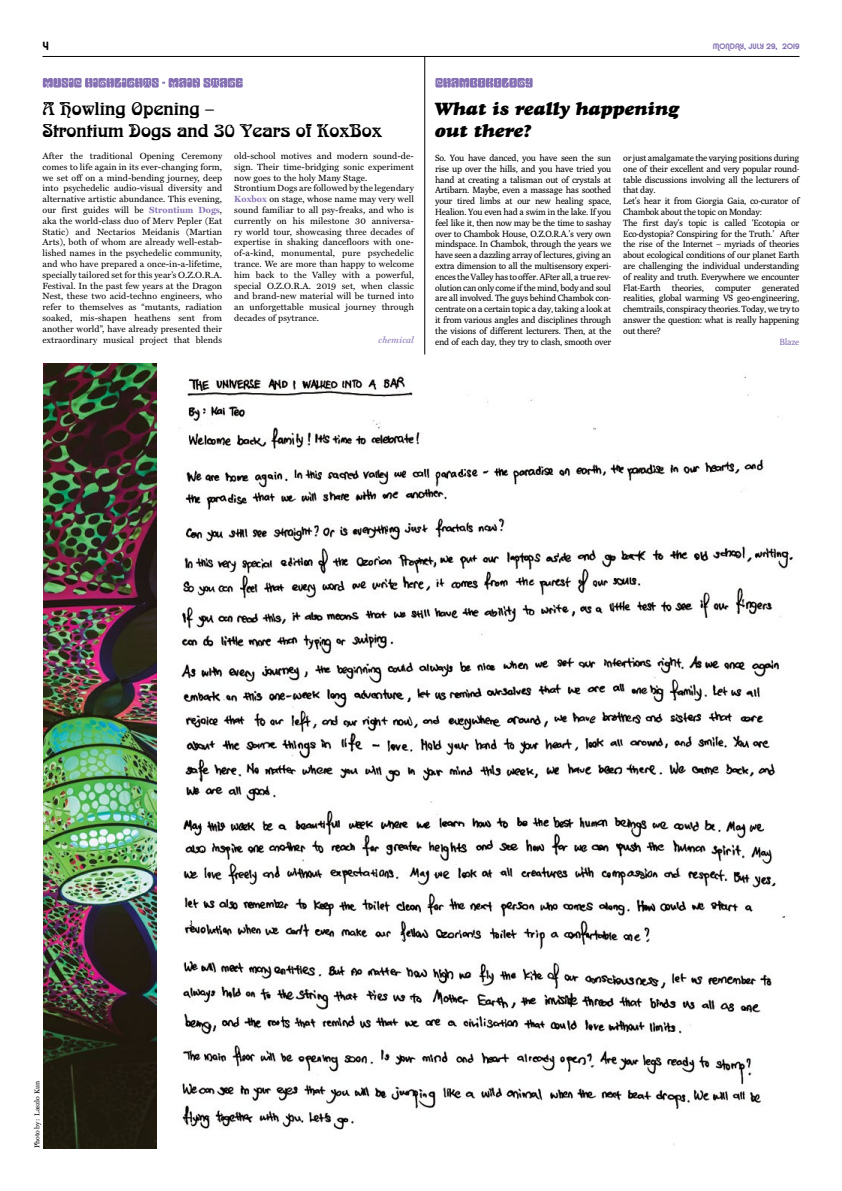
<style>
.page{position:relative;width:842px;height:1191px;background:#fff}
.page>*{position:absolute;margin:0;border:0;box-sizing:border-box;transform-origin:0 0}
.t1{font:18px/21.6px "Arnold Boecklin H";color:#000}
.t2{font:italic 18px/21.6px "Goudy Heavyface";color:#000}
.t3{font:12px "Alba";color:#000}
.t4{font:9px/10.8px "Poly";letter-spacing:-.035em;color:#000;text-align:justify}
.t5{font:9px/10.8px "Miller Text";letter-spacing:.01em;color:#000;text-align:justify}
.t6{font:italic 9px "Miller Text";letter-spacing:.01em;color:#8672b4}
.t7{font:9px "Poly";letter-spacing:-.035em;color:#8672b4}
.t8{font:8px "Alba";letter-spacing:.035em;color:#8672b4}
.t9{font:7px "Miller Text";color:#000}
.s1{font-weight:700;color:#8672b4}
</style>
<div class="page">
<hr style="left:43px;top:56px;width:756px;height:1px;background:#000">
<svg style="left:43px;top:78px;width:200px;height:10px;background:#a698c8"></svg>
<img style="left:179px;top:376px;width:614px;height:769px">
<svg style="left:435px;top:78px;width:98px;height:10px"></svg>
<hr style="left:424px;top:57px;width:1px;height:297px;background:#000">
<img style="left:43px;top:363px;width:113px;height:785px">
<h2 class="t3" style="left:43px;top:39px;width:7px">4</h2>
<p class="t8" style="left:713px;top:41px;width:88px">MONDAY, JULY 29, 2019</p>
<h1 class="t1" style="left:43px;top:98px;width:341px">A Howling Opening –<br>Strontium Dogs and 30 Years of KoxBox</h1>
<h1 class="t2" style="left:435px;top:98px;width:246px">What is really happening out there?</h1>
<p class="t5" style="left:43px;top:150px;width:181px">After the traditional Opening Ceremony comes to life again in its ever-changing form, we set off on a mind-bending journey, deep into psychedelic audio-visual diversity and alternative artistic abundance. This evening, our first guides will be <span class="s1">Strontium Dogs</span>, aka the world-class duo of Merv Pepler (Eat Static) and Nectarios Meidanis (Martian Arts), both of whom are already well-estab&shy;lished names in the psychedelic community, and who have prepared a once-in-a-lifetime, specially tailored set for this year’s O.Z.O.R.A.<br>Festival. In the past few years at the Dragon Nest, these two acid-techno engineers, who refer to themselves as “mutants, radiation soaked, mis-shapen heathens sent from another world”, have already presented their extraordinary musical project that blends</p>
<p class="t5" style="left:234px;top:150px;width:181px;text-align:left">old-school motives and modern sound-de&shy;sign. Their time-bridging sonic experiment now goes to the holy Many Stage.<br>Strontium Dogs are followed by the legendary <span class="s1">Koxbox</span> on stage, whose name may very well sound familiar to all psy-freaks, and who is currently on his milestone 30 anniversa&shy;ry world tour, showcasing three decades of expertise in shaking dancefloors with one&shy;of-a-kind, monumental, pure psychedelic trance. We are more than happy to welcome him back to the Valley with a powerful, special O.Z.O.R.A. 2019 set, when classic and brand-new material will be turned into an unforgettable musical journey through decades of psytrance.</p>
<p class="t6" style="left:379px;top:334px;width:37px">chemical</p>
<p class="t4" style="left:435px;top:152px;width:178px">So. You have danced, you have seen the sun rise up over the hills, and you have tried you hand at creating a talisman out of crystals at Artibarn. Maybe, even a massage has soothed your tired limbs at our new healing space, Healion. You even had a swim in the lake. If you feel like it, then now may be the time to sashay over to Chambok House, O.Z.O.R.A.’s very own mindspace. In Chambok, through the years we have seen a dazzling array of lectures, giving an extra dimension to all the multisensory experi&shy;ences the Valley has to offer. AFter all, a true rev&shy;olution can only come if the mind, body and soul are all involved. The guys behind Chambok con&shy;centrate on a certain topic a day, taking a look at it from various angles and disciplines through the visions of different lecturers. Then, at the end of each day, they try to clash, smooth over</p>
<p class="t4" style="left:623px;top:152px;width:178px;text-align:left">or just amalgamate the varying positions during one of their excellent and very popular round&shy;table discussions involving all the lecturers of that day.<br>Let’s hear it from Giorgia Gaia, co-curator of Chambok about the topic on Monday:<br>The first day’s topic is called ‘Ecotopia or Eco-dystopia? Conspiring for the Truth.’ After the rise of the Internet – myriads of theories about ecological conditions of our planet Earth are challenging the individual understanding of reality and truth. Everywhere we encounter Flat-Earth theories, computer generated realities, global warming VS geo-engineering, chemtrails, conspiracy theories. Today, we try to answer the question: what is really happening out there?</p>
<p class="t7" style="left:779px;top:336px;width:21px">Blaze</p>
<p class="t9" style="left:33px;top:1148px;width:69px;rotate:-90deg">Photo by: Laszlo Kun</p>
</div>
